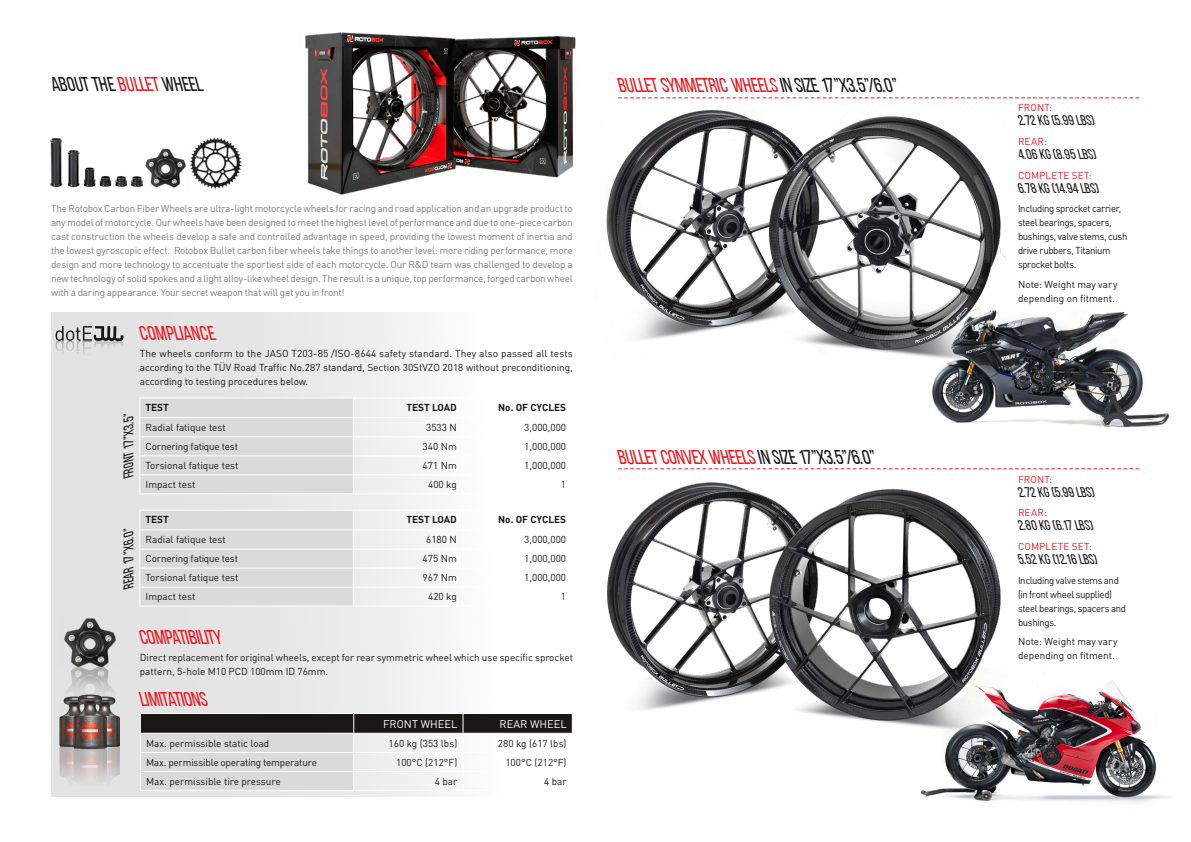
<style>
.page{position:relative;width:1191px;height:842px;background:#fff}
.page>*{position:absolute;margin:0;border:0;box-sizing:border-box;transform-origin:0 0}
.t1{font:20px "Bebas Tam";letter-spacing:-.025em;color:#181716}
.t2{font:20px "Bebas Tam";letter-spacing:-.035em;color:#e51b21}
.t3{font:20px "Bebas Tam";letter-spacing:-.01em;color:#e51b21}
.t4{font:20px "Bebas Tam";letter-spacing:.01em;color:#e51b21}
.t5{font:14px "Bebas Tam";letter-spacing:-.015em;color:#181716}
.t6{font:11px "DIN Pro";color:#fff}
.t7{font:10px/14px "DIN Pro";letter-spacing:-.005em;color:#181716}
.t8{font:10px/14px "DIN Pro";letter-spacing:-.025em;color:#7a7b7a;text-align:justify}
.t9{font:10px/14px "DIN Pro";letter-spacing:-.035em;color:#181716;scale:.96 1}
.t10{font:10px "DIN Pro";letter-spacing:-.025em;color:#181716}
.t11{font:10px "DIN Pro";letter-spacing:.015em;color:#e51b21}
.t12{font:700 10px "DIN Pro";color:#181716}
.s1{color:#e51b21}
.s2{color:#181716}
</style>
<div class="page">
<img style="left:932px;top:312px;width:238px;height:116px">
<img style="left:606px;top:110px;width:400px;height:262px">
<img style="left:305px;top:32px;width:271px;height:163px">
<img style="left:920px;top:680px;width:251px;height:123px">
<img style="left:607px;top:482px;width:399px;height:260px">
<img style="left:50px;top:138px;width:94px;height:50px">
<img style="left:190px;top:137px;width:52px;height:52px">
<img style="left:145px;top:148px;width:41px;height:40px">
<div style="left:51px;top:312px;width:521px;height:485px;background:linear-gradient(to right,#dcdcdc,#fff)"></div>
<img style="left:59px;top:616px;width:60px;height:101px">
<img style="left:60px;top:696px;width:60px;height:100px">
<img style="left:73px;top:694px;width:33px;height:103px">
<svg style="left:140px;top:713px;width:433px;height:77px"></svg>
<hr style="left:140px;top:790px;width:214px;height:1px;background:#fff">
<hr style="left:354px;top:790px;width:109px;height:1px;background:#fff">
<hr style="left:463px;top:790px;width:110px;height:1px;background:#fff">
<svg style="left:618px;top:97px;width:520px;height:1px"></svg>
<svg style="left:618px;top:468px;width:520px;height:1px"></svg>
<svg style="left:56px;top:326px;width:68px;height:30px;background:#babab9"></svg>
<hr style="left:139px;top:397px;width:214px;height:1px;background:#fff">
<hr style="left:353px;top:397px;width:109px;height:1px;background:#fff">
<hr style="left:462px;top:397px;width:110px;height:1px;background:#fff">
<hr style="left:353px;top:417px;width:109px;height:1px;background:#fff">
<hr style="left:462px;top:417px;width:110px;height:1px;background:#fff">
<hr style="left:353px;top:436px;width:109px;height:1px;background:#fff">
<hr style="left:462px;top:436px;width:110px;height:1px;background:#fff">
<hr style="left:353px;top:455px;width:109px;height:1px;background:#fff">
<hr style="left:462px;top:455px;width:110px;height:1px;background:#fff">
<hr style="left:353px;top:474px;width:109px;height:1px;background:#fff">
<svg style="left:139px;top:398px;width:215px;height:95px;background:#dbdcdc"></svg>
<hr style="left:462px;top:474px;width:110px;height:1px;background:#fff">
<svg style="left:462px;top:398px;width:1px;height:95px"></svg>
<svg style="left:571px;top:398px;width:1px;height:95px"></svg>
<hr style="left:139px;top:493px;width:214px;height:1px;background:#fff">
<hr style="left:353px;top:493px;width:109px;height:1px;background:#fff">
<hr style="left:462px;top:493px;width:110px;height:1px;background:#fff">
<hr style="left:353px;top:510px;width:109px;height:1px;background:#fff">
<hr style="left:462px;top:510px;width:110px;height:1px;background:#fff">
<hr style="left:353px;top:529px;width:109px;height:1px;background:#fff">
<hr style="left:462px;top:529px;width:110px;height:1px;background:#fff">
<hr style="left:353px;top:549px;width:109px;height:1px;background:#fff">
<hr style="left:462px;top:549px;width:110px;height:1px;background:#fff">
<hr style="left:353px;top:568px;width:109px;height:1px;background:#fff">
<hr style="left:462px;top:568px;width:110px;height:1px;background:#fff">
<hr style="left:353px;top:587px;width:109px;height:1px;background:#fff">
<svg style="left:139px;top:510px;width:215px;height:96px;background:#dbdcdc"></svg>
<hr style="left:462px;top:587px;width:110px;height:1px;background:#fff">
<svg style="left:462px;top:511px;width:1px;height:95px"></svg>
<svg style="left:571px;top:511px;width:1px;height:95px"></svg>
<hr style="left:139px;top:606px;width:214px;height:1px;background:#fff">
<hr style="left:353px;top:606px;width:109px;height:1px;background:#fff">
<hr style="left:462px;top:606px;width:110px;height:1px;background:#fff">
<h1 class="t1" style="left:51px;top:73px;width:153px">ABOUT THE <span class="s1">BULLET</span> WHEEL</h1>
<h1 class="t2" style="left:618px;top:74px;width:280px">BULLET SYMMETRIC WHEELS <span class="s2">IN SIZE 17”X3.5”/6.0”</span></h1>
<p class="t8" style="left:51px;top:201px;width:523px">The Rotobox Carbon Fiber Wheels are ultra-light motorcycle wheels for racing and road application and an upgrade product to any model of motorcycle. Our wheels have been designed to meet the highest level of performance and due to one-piece carbon cast construction the wheels develop a safe and controlled advantage in speed, providing the lowest moment of inertia and the lowest gyroscopic effect. Rotobox Bullet carbon fiber wheels take things to another level: more riding performance, more design and more technology to accentuate the sportiest side of each motorcycle. Our R&amp;D team was challenged to develop a new technology of solid spokes and a light alloy-like wheel design. The result is a unique, top performance, forged carbon wheel with a daring appearance. Your secret weapon that will get you in front!</p>
<h1 class="t4" style="left:140px;top:322px;width:77px">COMPLIANCE</h1>
<p class="t7" style="left:140px;top:346px;width:434px;text-align:justify">The wheels conform to the JASO T203-85 /ISO-8644 safety standard. They also passed all tests according to the TÜV Road Traffic No.287 standard, Section 30StVZO 2018 without preconditioning, according to testing procedures below.</p>
<h2 class="t5" style="left:121px;top:478px;width:66px;rotate:-90deg">FRONT 17”X3.5”</h2>
<h2 class="t5" style="left:121px;top:589px;width:62px;rotate:-90deg">REAR 17”X6.0”</h2>
<p class="t12" style="left:146px;top:401px;width:25px">TEST</p>
<p class="t12" style="left:406px;top:401px;width:52px">TEST LOAD</p>
<p class="t12" style="left:498px;top:401px;width:69px">No. OF CYCLES</p>
<p class="t7" style="left:146px;top:420px;width:82px">Radial fatique test</p>
<p class="t7" style="left:426px;top:420px;width:32px">3533 N</p>
<p class="t7" style="left:524px;top:420px;width:43px">3,000,000</p>
<p class="t10" style="left:146px;top:440px;width:94px">Cornering fatique test</p>
<p class="t7" style="left:422px;top:439px;width:36px">340 Nm</p>
<p class="t7" style="left:524px;top:439px;width:43px">1,000,000</p>
<p class="t7" style="left:146px;top:458px;width:94px">Torsional fatique test</p>
<p class="t7" style="left:422px;top:458px;width:36px">471 Nm</p>
<p class="t7" style="left:524px;top:458px;width:43px">1,000,000</p>
<p class="t7" style="left:146px;top:477px;width:51px">Impact test</p>
<p class="t7" style="left:428px;top:477px;width:30px">400 kg</p>
<p class="t7" style="left:561px;top:477px;width:7px">1</p>
<p class="t12" style="left:146px;top:513px;width:25px">TEST</p>
<p class="t12" style="left:406px;top:513px;width:52px">TEST LOAD</p>
<p class="t12" style="left:498px;top:513px;width:69px">No. OF CYCLES</p>
<p class="t7" style="left:146px;top:532px;width:82px">Radial fatique test</p>
<p class="t7" style="left:426px;top:532px;width:32px">6180 N</p>
<p class="t7" style="left:524px;top:532px;width:43px">3,000,000</p>
<p class="t10" style="left:146px;top:552px;width:94px">Cornering fatique test</p>
<p class="t7" style="left:422px;top:551px;width:36px">475 Nm</p>
<p class="t7" style="left:524px;top:551px;width:43px">1,000,000</p>
<p class="t7" style="left:146px;top:570px;width:94px">Torsional fatique test</p>
<p class="t7" style="left:422px;top:570px;width:36px">967 Nm</p>
<p class="t7" style="left:524px;top:570px;width:43px">1,000,000</p>
<p class="t7" style="left:146px;top:589px;width:51px">Impact test</p>
<p class="t7" style="left:428px;top:589px;width:30px">420 kg</p>
<p class="t7" style="left:561px;top:589px;width:7px">1</p>
<h1 class="t3" style="left:140px;top:627px;width:84px">COMPATIBILITY</h1>
<p class="t7" style="left:140px;top:650px;width:434px">Direct replacement for original wheels, except for rear symmetric wheel which use specific sprocket pattern, 5-hole M10 PCD 100mm ID 76mm.</p>
<h1 class="t3" style="left:140px;top:688px;width:69px">LIMITATIONS</h1>
<p class="t6" style="left:383px;top:716px;width:76px">FRONT WHEEL</p>
<p class="t6" style="left:499px;top:716px;width:69px">REAR WHEEL</p>
<p class="t7" style="left:146px;top:735px;width:125px">Max. permissible static load</p>
<p class="t7" style="left:388px;top:735px;width:70px">160 kg (353 lbs)</p>
<p class="t7" style="left:498px;top:735px;width:70px">280 kg (617 lbs)</p>
<p class="t10" style="left:146px;top:755px;width:172px">Max. permissible operating temperature</p>
<p class="t7" style="left:396px;top:755px;width:63px">100°C (212°F)</p>
<p class="t7" style="left:505px;top:755px;width:63px">100°C (212°F)</p>
<p class="t7" style="left:146px;top:774px;width:136px">Max. permissible tire pressure</p>
<p class="t7" style="left:435px;top:774px;width:24px">4 bar</p>
<p class="t7" style="left:544px;top:774px;width:24px">4 bar</p>
<h1 class="t1" style="left:618px;top:446px;width:258px"><span class="s1">BULLET CONVEX WHEELS</span> IN SIZE 17”X3.5”/6.0”</h1>
<p class="t11" style="left:1018px;top:101px;width:36px">FRONT:</p>
<h2 class="t5" style="left:1018px;top:113px;width:78px">2.72 KG (5.99 LBS)</h2>
<p class="t11" style="left:1018px;top:134px;width:30px">REAR:</p>
<h2 class="t5" style="left:1018px;top:146px;width:80px">4.06 KG (8.95 LBS)</h2>
<p class="t11" style="left:1018px;top:168px;width:75px">COMPLETE SET:</p>
<h2 class="t5" style="left:1018px;top:180px;width:82px">6.78 KG (14.94 LBS)</h2>
<p class="t9" style="left:1018px;top:201px;width:115px">Including sprocket carrier, steel bearings, spacers, bushings, valve stems, cush drive rubbers, Titanium sprocket bolts.</p>
<p class="t7" style="left:1018px;top:277px;width:101px">Note: Weight may vary depending on fitment.</p>
<p class="t11" style="left:1018px;top:472px;width:36px">FRONT:</p>
<h2 class="t5" style="left:1018px;top:484px;width:78px">2.72 KG (5.99 LBS)</h2>
<p class="t11" style="left:1018px;top:506px;width:30px">REAR:</p>
<h2 class="t5" style="left:1018px;top:518px;width:77px">2.80 KG (6.17 LBS)</h2>
<p class="t11" style="left:1018px;top:539px;width:75px">COMPLETE SET:</p>
<h2 class="t5" style="left:1018px;top:551px;width:81px">5.52 KG (12.16 LBS)</h2>
<p class="t9" style="left:1018px;top:572px;width:114px">Including valve stems and (in front wheel supplied) steel bearings, spacers and bushings.</p>
<p class="t7" style="left:1018px;top:634px;width:101px">Note: Weight may vary depending on fitment.</p>
</div>
